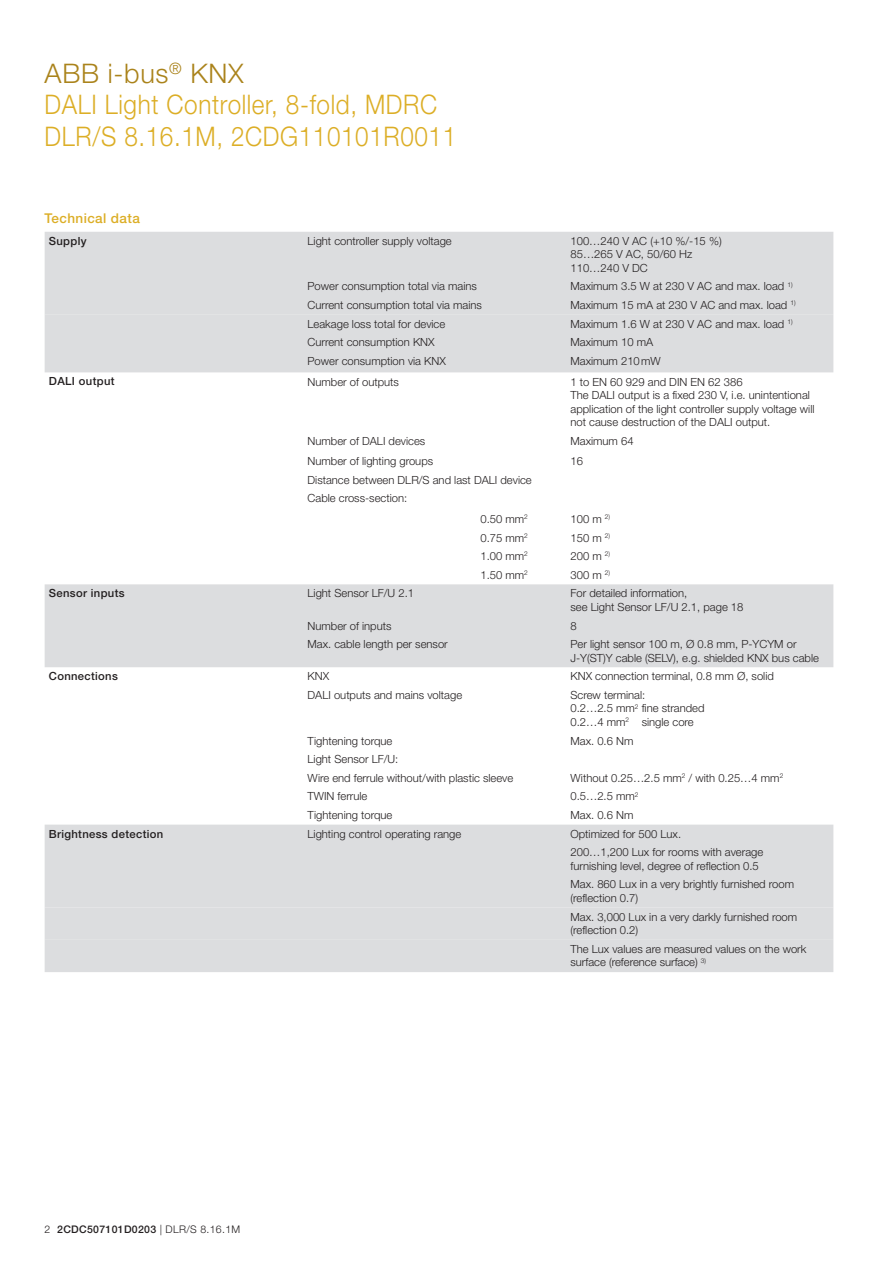
<style>
.page{position:relative;width:893px;height:1263px;background:#fff}
.page>*{position:absolute;margin:0;border:0;box-sizing:border-box;transform-origin:0 0}
.t1{font:300 27px/31.5px "Helvetica Neue LT";letter-spacing:.025em;color:#dcae26;scale:.9 1}
.t2{font:500 13.5px "Helvetica Neue LT";letter-spacing:.03em;color:#dcae26}
.t3{font:300 11.25px/13.5px "Helvetica Neue LT";color:#231f20}
.t4{font:500 11.25px "Helvetica Neue LT";letter-spacing:.03em;color:#231f20}
.t5{font:500 10.5px "Helvetica Neue LT";letter-spacing:.03em;color:#231f20}
.s1{color:#aa831b}
.s2{font-weight:300}
</style>
<div class="page">
<div style="left:45px;top:232px;width:788px;height:83px;background:#dcdddf"></div>
<svg style="left:45px;top:315px;width:788px;height:657px"></svg>
<div style="left:45px;top:907px;width:788px;height:33px;background:#dcdddf"></div>
<h1 class="t1" style="left:45px;top:57px;width:459px"><span class="s1">ABB i-bus</span><sup>®</sup> <span class="s1">KNX<br></span>DALI Light Controller, 8-fold, MDRC<br>DLR/S 8.16.1M, 2CDG110101R0011</h1>
<p class="t2" style="left:45px;top:210px;width:97px">Technical data</p>
<p class="t4" style="left:49px;top:234px;width:39px">Supply</p>
<p class="t3" style="left:308px;top:234px;width:146px">Light controller supply voltage</p>
<p class="t3" style="left:570px;top:234px;width:153px">100…240 V AC (+10 %/-15 %)<br>85…265 V AC, 50/60 Hz<br>110…240 V DC</p>
<p class="t3" style="left:308px;top:279px;width:171px">Power consumption total via mains</p>
<p class="t3" style="left:570px;top:279px;width:224px">Maximum 3.5 W at 230 V AC and max. load <sup>1)</sup></p>
<p class="t3" style="left:308px;top:298px;width:176px">Current consumption total via mains</p>
<p class="t3" style="left:570px;top:298px;width:227px">Maximum 15 mA at 230 V AC and max. load <sup>1)</sup></p>
<p class="t3" style="left:308px;top:317px;width:139px">Leakage loss total for device</p>
<p class="t3" style="left:570px;top:317px;width:224px">Maximum 1.6 W at 230 V AC and max. load <sup>1)</sup></p>
<p class="t3" style="left:308px;top:335px;width:129px">Current consumption KNX</p>
<p class="t3" style="left:570px;top:335px;width:84px">Maximum 10 mA</p>
<p class="t3" style="left:308px;top:354px;width:140px">Power consumption via KNX</p>
<p class="t3" style="left:570px;top:354px;width:92px">Maximum 210mW</p>
<p class="t4" style="left:49px;top:375px;width:67px">DALI output</p>
<p class="t3" style="left:308px;top:374px;width:93px">Number of outputs</p>
<p class="t3" style="left:570px;top:374px;width:246px">1 to EN 60 929 and DIN EN 62 386<br>The DALI output is a fixed 230 V, i.e. unintentional application of the light controller supply voltage will not cause destruction of the DALI output.</p>
<p class="t3" style="left:308px;top:434px;width:119px">Number of DALI devices</p>
<p class="t3" style="left:570px;top:434px;width:65px">Maximum 64</p>
<p class="t3" style="left:308px;top:454px;width:127px">Number of lighting groups</p>
<p class="t3" style="left:570px;top:454px;width:14px">16</p>
<p class="t3" style="left:308px;top:470px;width:226px;line-height:18.6px">Distance between DLR/S and last DALI device<br>Cable cross-section:</p>
<p class="t3" style="left:481px;top:512px;width:49px">0.50 mm<sup>2</sup></p>
<p class="t3" style="left:570px;top:512px;width:41px">100 m <sup>2)</sup></p>
<p class="t3" style="left:481px;top:531px;width:49px">0.75 mm<sup>2</sup></p>
<p class="t3" style="left:570px;top:531px;width:41px">150 m <sup>2)</sup></p>
<p class="t3" style="left:481px;top:549px;width:49px">1.00 mm<sup>2</sup></p>
<p class="t3" style="left:570px;top:549px;width:41px">200 m <sup>2)</sup></p>
<p class="t3" style="left:481px;top:568px;width:49px">1.50 mm<sup>2</sup></p>
<p class="t3" style="left:570px;top:568px;width:41px">300 m <sup>2)</sup></p>
<p class="t4" style="left:49px;top:587px;width:77px">Sensor inputs</p>
<p class="t3" style="left:308px;top:586px;width:108px">Light Sensor LF/U 2.1</p>
<p class="t3" style="left:570px;top:586px;width:174px">For detailed information,<br>see Light Sensor LF/U 2.1, page 18</p>
<p class="t3" style="left:308px;top:619px;width:85px">Number of inputs</p>
<p class="t3" style="left:570px;top:619px;width:8px">8</p>
<p class="t3" style="left:308px;top:637px;width:142px">Max. cable length per sensor</p>
<p class="t3" style="left:570px;top:637px;width:250px">Per light sensor 100 m, Ø 0.8 mm, P-YCYM or<br>J-Y(ST)Y cable (SELV), e.g. shielded KNX bus cable</p>
<p class="t4" style="left:49px;top:669px;width:71px">Connections</p>
<p class="t3" style="left:308px;top:669px;width:23px">KNX</p>
<p class="t3" style="left:570px;top:669px;width:205px">KNX connection terminal, 0.8 mm Ø, solid</p>
<p class="t3" style="left:308px;top:688px;width:156px">DALI outputs and mains voltage</p>
<p class="t3" style="left:570px;top:688px;width:136px">Screw terminal:<br>0.2…2.5 mm<sup>2</sup> fine stranded<br>0.2…4 mm<sup>2</sup> single core</p>
<p class="t3" style="left:308px;top:734px;width:86px">Tightening torque</p>
<p class="t3" style="left:570px;top:734px;width:64px">Max. 0.6 Nm</p>
<p class="t3" style="left:308px;top:750px;width:207px;line-height:18.6px">Light Sensor LF/U:<br>Wire end ferrule without/with plastic sleeve</p>
<p class="t3" style="left:570px;top:771px;width:214px">Without 0.25…2.5 mm<sup>2</sup> / with 0.25…4 mm<sup>2</sup></p>
<p class="t3" style="left:308px;top:789px;width:61px">TWIN ferrule</p>
<p class="t3" style="left:570px;top:789px;width:70px">0.5…2.5 mm<sup>2</sup></p>
<p class="t3" style="left:308px;top:808px;width:86px">Tightening torque</p>
<p class="t3" style="left:570px;top:808px;width:64px">Max. 0.6 Nm</p>
<p class="t4" style="left:49px;top:827px;width:116px">Brightness detection</p>
<p class="t3" style="left:308px;top:827px;width:155px">Lighting control operating range</p>
<p class="t3" style="left:570px;top:824px;width:194px;line-height:18.6px">Optimized for 500 Lux.<br>200…1,200 Lux for rooms with average</p>
<p class="t3" style="left:570px;top:856px;width:225px;line-height:18.6px">furnishing level, degree of reflection 0.5<br>Max. 860 Lux in a very brightly furnished room</p>
<p class="t3" style="left:570px;top:888px;width:228px;line-height:18.6px">(reflection 0.7)<br>Max. 3,000 Lux in a very darkly furnished room</p>
<p class="t3" style="left:570px;top:920px;width:237px;line-height:18.8px">(reflection 0.2)<br>The Lux values are measured values on the work</p>
<p class="t3" style="left:570px;top:955px;width:137px">surface (reference surface) <sup>3)</sup></p>
<p class="t5" style="left:45px;top:1223px;width:197px"><span class="s2">2</span> 2CDC507101D0203 <span class="s2">| DLR/S 8.16.1M</span></p>
</div>
